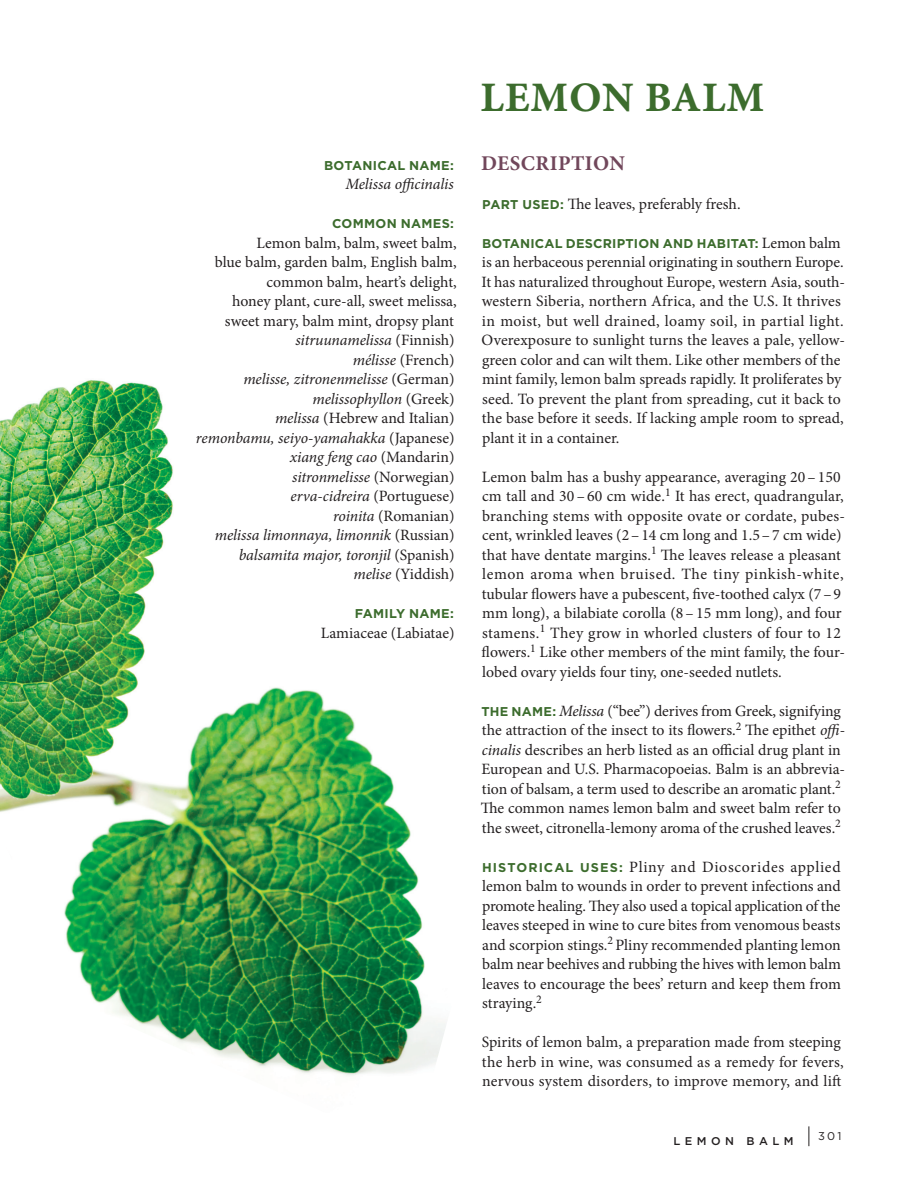
<style>
.page{position:relative;width:918px;height:1188px;background:#fff}
.page>*{position:absolute;margin:0;border:0;box-sizing:border-box;transform-origin:0 0}
.Monograph_Title{font:42px "Minion Pro Bold Capt";letter-spacing:.02em;color:#3c6c2d}
.heading_2___brown_Su{font:700 21px "Minion Pro";letter-spacing:.02em;color:#71475b}
.Body_text_Minion_Pro{font:15.75px/19.5px "Minion Pro";color:#231f20}
.Body_text_Minion_Pro-2{font:italic 15.75px "Minion Pro";letter-spacing:-.01em;color:#231f20}
.Body_text_Minion_Pro-3{font:700 12.75px "Gotham";letter-spacing:.02em;color:#3c6c2d}
.Gotham_Medium_Footer{font:500 11.25px "Gotham";letter-spacing:.4em;color:#231f20}
.t1{font:11.25px "Gotham";color:#231f20}
.s1{font-style:italic}
.s2{font-family:"Gotham";font-weight:700;font-size:12.75px;color:#3c6c2d}
.s3{font-family:"Minion Pro";font-weight:400;font-size:15.75px;color:#231f20}
</style>
<div class="page">
<img style="left:0;top:380px;width:446px;height:696px">
<svg style="left:809px;top:1126px;width:1px;height:20px"></svg>
<p class="Body_text_Minion_Pro-3" style="left:324px;top:157px;width:131px">BOTANICAL NAME:</p>
<p class="Body_text_Minion_Pro-2" style="left:345px;top:173px;width:110px">Melissa officinalis</p>
<p class="Body_text_Minion_Pro-3" style="left:332px;top:215px;width:123px">COMMON NAMES:</p>
<p class="Body_text_Minion_Pro" style="left:196px;top:233px;width:262px;text-align:right">Lemon balm, balm, sweet balm,<br>blue balm, garden balm, English balm, common balm, heart’s delight,<br>honey plant, cure-all, sweet melissa, sweet mary, balm mint, dropsy plant <span class="s1">sitruunamelissa</span> (Finnish)<br><span class="s1">mélisse</span> (French)<br><span class="s1">melisse, zitronenmelisse</span> (German) <span class="s1">melissophyllon</span> (Greek)<br><span class="s1">melissa</span> (Hebrew and Italian) <span class="s1">remonbamu, seiyo-yamahakka</span> (Japanese) <span class="s1">xiang feng cao</span> (Mandarin)<br><span class="s1">sitronmelisse</span> (Norwegian)<br><span class="s1">erva-cidreira</span> (Portuguese)<br><span class="s1">roinita</span> (Romanian)<br><span class="s1">melissa limonnaya, limonnik</span> (Russian) <span class="s1">balsamita major, toronjil</span> (Spanish)<br><span class="s1">melise</span> (Yiddish)</p>
<p class="Body_text_Minion_Pro-3" style="left:355px;top:605px;width:101px">FAMILY NAME:</p>
<p class="Body_text_Minion_Pro" style="left:321px;top:623px;width:135px">Lamiaceae (Labiatae)</p>
<p class="Monograph_Title" style="left:481px;top:72px;width:285px">LEMON BALM</p>
<p class="heading_2___brown_Su" style="left:481px;top:148px;width:145px">DESCRIPTION</p>
<p class="Body_text_Minion_Pro" style="left:482px;top:194px;width:260px"><span class="s2">PART USED:</span> The leaves, preferably fresh.</p>
<p class="Body_text_Minion_Pro-3" style="left:482px;top:235px;width:360px">BOTANICAL DESCRIPTION AND HABITAT: <span class="s3">Lemon balm</span></p>
<p class="Body_text_Minion_Pro" style="left:482px;top:252px;width:365px">is an herbaceous perennial originating in southern Europe.<br>It has naturalized throughout Europe, western Asia, south&shy;western Siberia, northern Africa, and the U.S. It thrives in moist, but well drained, loamy soil, in partial light.<br>Overexposure to sunlight turns the leaves a pale, yellow&shy;green color and can wilt them. Like other members of the mint family, lemon balm spreads rapidly. It proliferates by seed. To prevent the plant from spreading, cut it back to the base before it seeds. If lacking ample room to spread, plant it in a container.</p>
<p class="Body_text_Minion_Pro" style="left:482px;top:467px;width:365px">Lemon balm has a bushy appearance, averaging 20 – 150 cm tall and 30 – 60 cm wide.<sup>1</sup> It has erect, quadrangular, branching stems with opposite ovate or cordate, pubes&shy;cent, wrinkled leaves (2–14 cm long and 1.5–7 cm wide) that have dentate margins.<sup>1</sup> The leaves release a pleasant lemon aroma when bruised. The tiny pinkish-white, tubular flowers have a pubescent, five-toothed calyx (7–9 mm long), a bilabiate corolla (8 – 15 mm long), and four stamens.<sup>1</sup> They grow in whorled clusters of four to 12 flowers.<sup>1</sup> Like other members of the mint family, the four&shy;lobed ovary yields four tiny, one-seeded nutlets.</p>
<p class="Body_text_Minion_Pro" style="left:481px;top:701px;width:366px"><span class="s2">THE NAME:</span> <span class="s1">Melissa</span> (“bee”) derives from Greek, signifying the attraction of the insect to its flowers.<sup>2</sup> The epithet <span class="s1">offi&shy;cinalis</span> describes an herb listed as an official drug plant in European and U.S. Pharmacopoeias. Balm is an abbrevia&shy;tion of balsam, a term used to describe an aromatic plant.<sup>2<br></sup>The common names lemon balm and sweet balm refer to the sweet, citronella-lemony aroma of the crushed leaves.<sup>2</sup></p>
<p class="Body_text_Minion_Pro" style="left:482px;top:857px;width:360px;text-align:justify"><span class="s2">HISTORICAL USES:</span> Pliny and Dioscorides applied lemon balm to wounds in order to prevent infections and promote healing. They also used a topical application of the leaves steeped in wine to cure bites from venomous beasts and scorpion stings.<sup>2</sup> Pliny recommended planting lemon balm near beehives and rubbing the hives with lemon balm leaves to encourage the bees’ return and keep them from straying.<sup>2</sup></p>
<p class="Body_text_Minion_Pro" style="left:482px;top:1032px;width:364px">Spirits of lemon balm, a preparation made from steeping the herb in wine, was consumed as a remedy for fevers, nervous system disorders, to improve memory, and lift</p>
<p class="Gotham_Medium_Footer" style="left:673px;top:1133px;width:122px">LEMON BALM</p>
<p class="t1" style="left:818px;top:1129px;width:25px">301</p>
</div>
